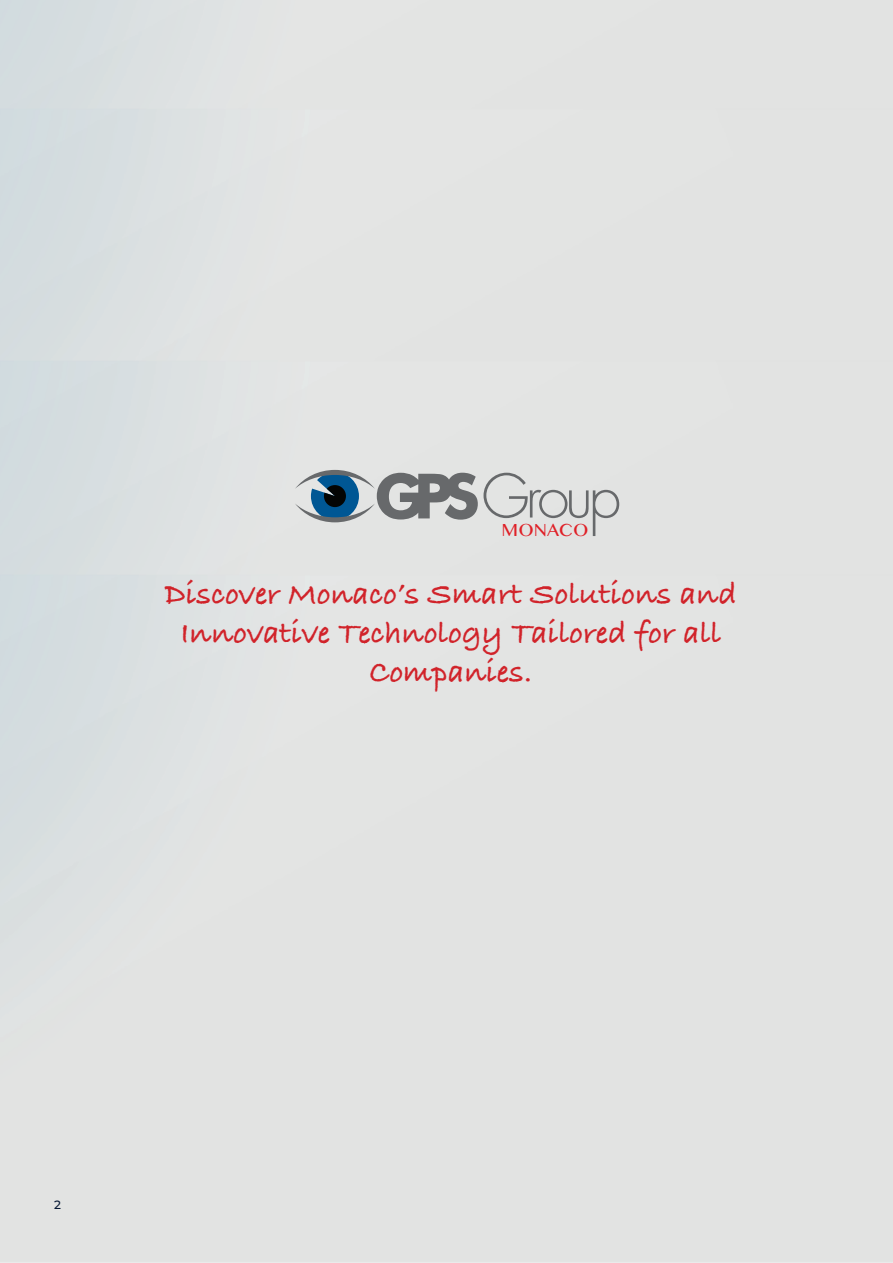
<style>
.page{position:relative;width:893px;height:1263px;background:#fff}
.page>*{position:absolute;margin:0;border:0;box-sizing:border-box;transform-origin:0 0}
.t1{font:700 32.55px/39px "Bradley Hand ITCTT";color:#d1232a;text-align:center}
.t2{font:18.6px "Sinhala MN";color:#df2027}
.t3{font:500 12px "Montserrat Alternates";color:#051734}
</style>
<div class="page">
<svg style="left:295px;top:470px;width:324px;height:66px;background:#b6bcc0"></svg>
<p class="t2" style="left:502px;top:522px;width:88px">MONACO</p>
<p class="t1" style="left:165px;top:573px;width:574px">Discover Monaco’s Smart Solutions and<br>Innovative Technology Tailored for all<br>Companies.</p>
<p class="t3" style="left:54px;top:1196px;width:8px">2</p>
</div>
